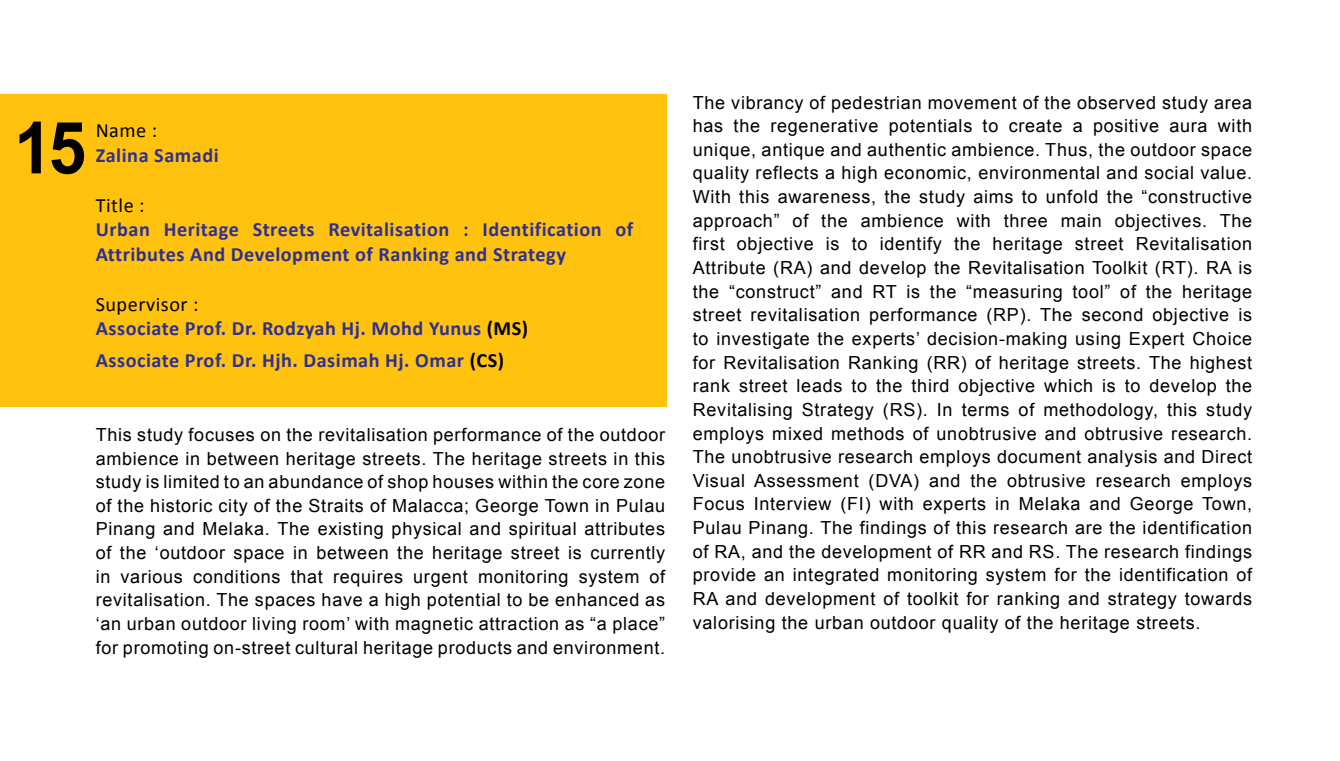
<style>
.page{position:relative;width:1340px;height:761px;background:#fff}
.page>*{position:absolute;margin:0;border:0;box-sizing:border-box;transform-origin:0 0}
.t1{font:700 72px "Arial";color:#000;scale:.94 1}
.t2{font:700 20.25px/24.8px "Calibri";letter-spacing:.025em;color:#2e3092}
.t3{font:20.25px "Calibri";letter-spacing:.025em;color:#000}
.t4{font:18px/23.6px "Arial";letter-spacing:.04em;color:#000;text-align:justify}
.s1{font-weight:400;color:#000}
.s2{color:#000}
</style>
<div class="page">
<div style="left:0;top:94px;width:666px;height:313px;background:#ffc20e"></div>
<h1 class="t1" style="left:14px;top:101px;width:78px">15</h1>
<p class="t3" style="left:96px;top:118px;width:63px">Name :</p>
<p class="t2" style="left:96px;top:142px;width:124px">Zalina Samadi</p>
<p class="t3" style="left:96px;top:192px;width:51px">Title :</p>
<p class="t2" style="left:96px;top:216px;width:539px">Urban Heritage Streets Revitalisation : Identification of<br>Attributes And Development of Ranking and Strategy</p>
<p class="t2" style="left:96px;top:291px;width:434px"><span class="s1">Supervisor :<br></span>Associate Prof. Dr. Rodzyah Hj. Mohd Yunus <span class="s2">(MS)</span></p>
<p class="t2" style="left:96px;top:347px;width:410px">Associate Prof. Dr. Hjh. Dasimah Hj. Omar <span class="s2">(CS)</span></p>
<p class="t4" style="left:96px;top:422px;width:571px">This study focuses on the revitalisation performance of the outdoor ambience in between heritage streets. The heritage streets in this study is limited to an abundance of shop houses within the core zone of the historic city of the Straits of Malacca; George Town in Pulau Pinang and Melaka. The existing physical and spiritual attributes of the ‘outdoor space in between the heritage street is currently in various conditions that requires urgent monitoring system of revitalisation. The spaces have a high potential to be enhanced as ‘an urban outdoor living room’ with magnetic attraction as “a place” for promoting on-street cultural heritage products and environment.</p>
<p class="t4" style="left:693px;top:91px;width:561px">The vibrancy of pedestrian movement of the observed study area has the regenerative potentials to create a positive aura with unique, antique and authentic ambience. Thus, the outdoor space quality reflects a high economic, environmental and social value.<br>With this awareness, the study aims to unfold the “constructive approach” of the ambience with three main objectives. The first objective is to identify the heritage street Revitalisation Attribute (RA) and develop the Revitalisation Toolkit (RT). RA is the “construct” and RT is the “measuring tool” of the heritage street revitalisation performance (RP). The second objective is to investigate the experts’ decision-making using Expert Choice for Revitalisation Ranking (RR) of heritage streets. The highest rank street leads to the third objective which is to develop the Revitalising Strategy (RS). In terms of methodology, this study employs mixed methods of unobtrusive and obtrusive research.<br>The unobtrusive research employs document analysis and Direct Visual Assessment (DVA) and the obtrusive research employs Focus Interview (FI) with experts in Melaka and George Town, Pulau Pinang. The findings of this research are the identification of RA, and the development of RR and RS. The research findings provide an integrated monitoring system for the identification of RA and development of toolkit for ranking and strategy towards valorising the urban outdoor quality of the heritage streets.</p>
</div>
